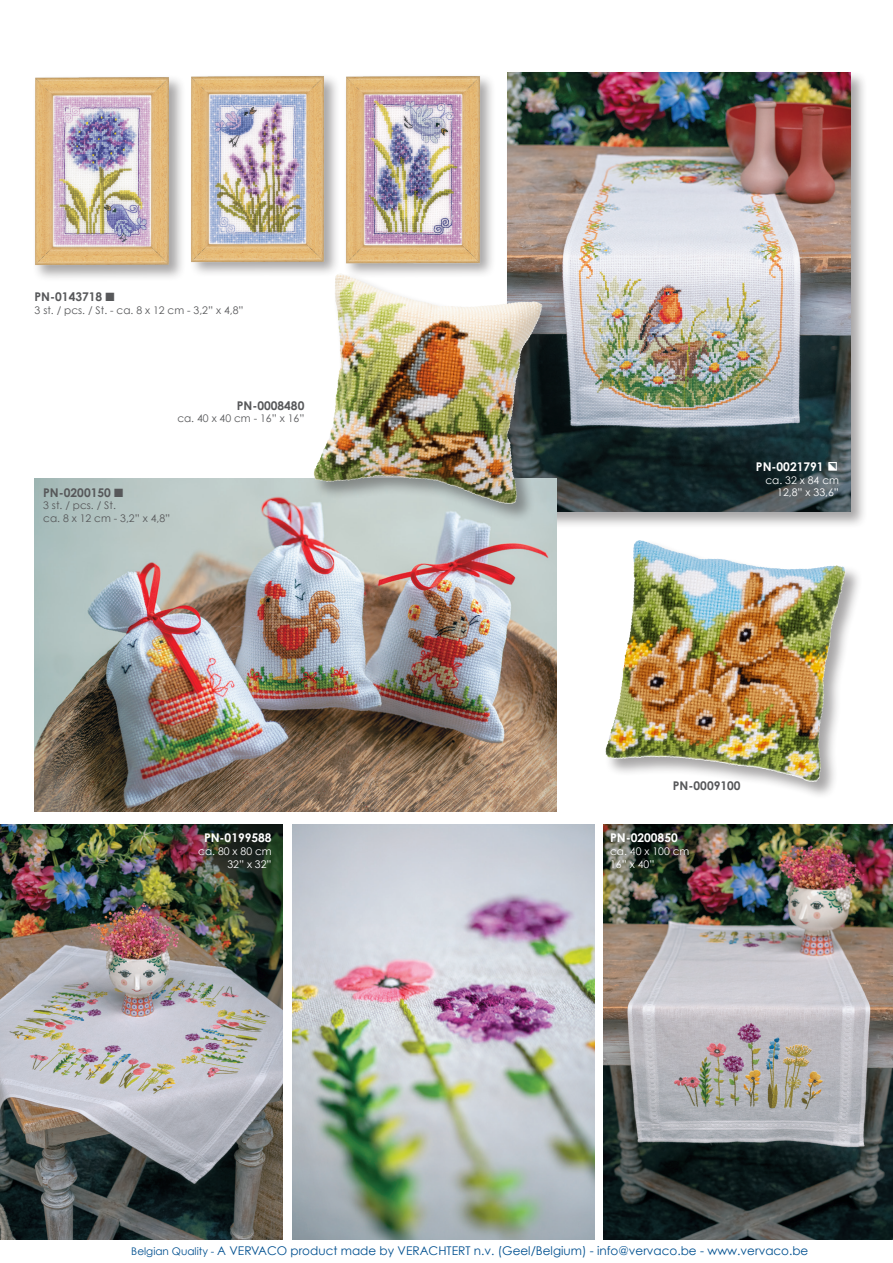
<style>
.page{position:relative;width:893px;height:1263px;background:#fff}
.page>*{position:absolute;margin:0;border:0;box-sizing:border-box;transform-origin:0 0}
.t1{font:12px "Century Gothic";color:#005090}
.t2{font:700 12px "Century Gothic";color:#57585a}
.t3{font:700 12px "Century Gothic";color:#fff}
.t4{font:10.5px "Century Gothic";color:#57585a}
.t5{font:10.5px/12.6px "Century Gothic";color:#fff;text-align:right}
.s1{font-family:"Bartsym";font-weight:400}
.s2{font-size:10.5px}
</style>
<div class="page">
<div style="left:505px;top:70px;width:362px;height:459px;background:#231f20;opacity:.4"></div>
<img style="left:508px;top:72px;width:342px;height:440px">
<img style="left:0;top:825px;width:283px;height:415px">
<img style="left:35px;top:479px;width:521px;height:332px">
<img style="left:292px;top:825px;width:302px;height:415px">
<img style="left:604px;top:825px;width:289px;height:415px">
<div style="left:32px;top:74px;width:154px;height:208px;background:#231f20;opacity:.4"></div>
<img style="left:32px;top:74px;width:141px;height:195px">
<div style="left:343px;top:73px;width:153px;height:206px;background:#231f20;opacity:.4"></div>
<img style="left:343px;top:73px;width:139px;height:192px">
<div style="left:189px;top:73px;width:151px;height:205px;background:#231f20;opacity:.4"></div>
<img style="left:189px;top:73px;width:139px;height:193px">
<div style="left:604px;top:539px;width:259px;height:260px;background:#231f20;opacity:.4"></div>
<img style="left:633px;top:540px;width:7px;height:16px">
<div style="left:312px;top:273px;width:248px;height:249px;background:#231f20;opacity:.4"></div>
<img style="left:313px;top:273px;width:113px;height:210px">
<p class="t2" style="left:35px;top:289px;width:82px">PN-0143718 ■</p>
<p class="t4" style="left:35px;top:303px;width:211px">3 st. / pcs. / St. - ca. 8 x 12 cm - 3,2” x 4,8”</p>
<p class="t2" style="left:237px;top:398px;width:69px">PN-0008480</p>
<p class="t4" style="left:177px;top:412px;width:129px">ca. 40 x 40 cm - 16” x 16”</p>
<p class="t2" style="left:43px;top:485px;width:82px">PN-0200150 ■</p>
<p class="t4" style="left:43px;top:499px;width:74px">3 st. / pcs. / St.</p>
<p class="t4" style="left:43px;top:512px;width:129px">ca. 8 x 12 cm - 3,2” x 4,8”</p>
<p class="t3" style="left:204px;top:830px;width:69px">PN-0199588</p>
<p class="t5" style="left:198px;top:845px;width:75px">ca. 80 x 80 cm</p>
<p class="t5" style="left:227px;top:857px;width:46px">32” x 32”</p>
<p class="t3" style="left:756px;top:459px;width:85px">PN-0021791 <span class="s1">f</span></p>
<p class="t5" style="left:765px;top:473px;width:75px">ca. 32 x 84 cm<br>12,8” x 33,6”</p>
<p class="t2" style="left:673px;top:778px;width:69px">PN-0009100</p>
<p class="t3" style="left:610px;top:830px;width:69px">PN-0200850</p>
<p class="t5" style="left:610px;top:845px;width:81px">ca. 40 x 100 cm</p>
<p class="t5" style="left:610px;top:857px;width:46px">16” x 40”</p>
<p class="t1" style="left:131px;top:1243px;width:679px"><span class="s2">Belgian Quality -</span> A VERVACO product made by VERACHTERT n.v. (Geel/Belgium) - info@vervaco.be - www.vervaco.be</p>
</div>
